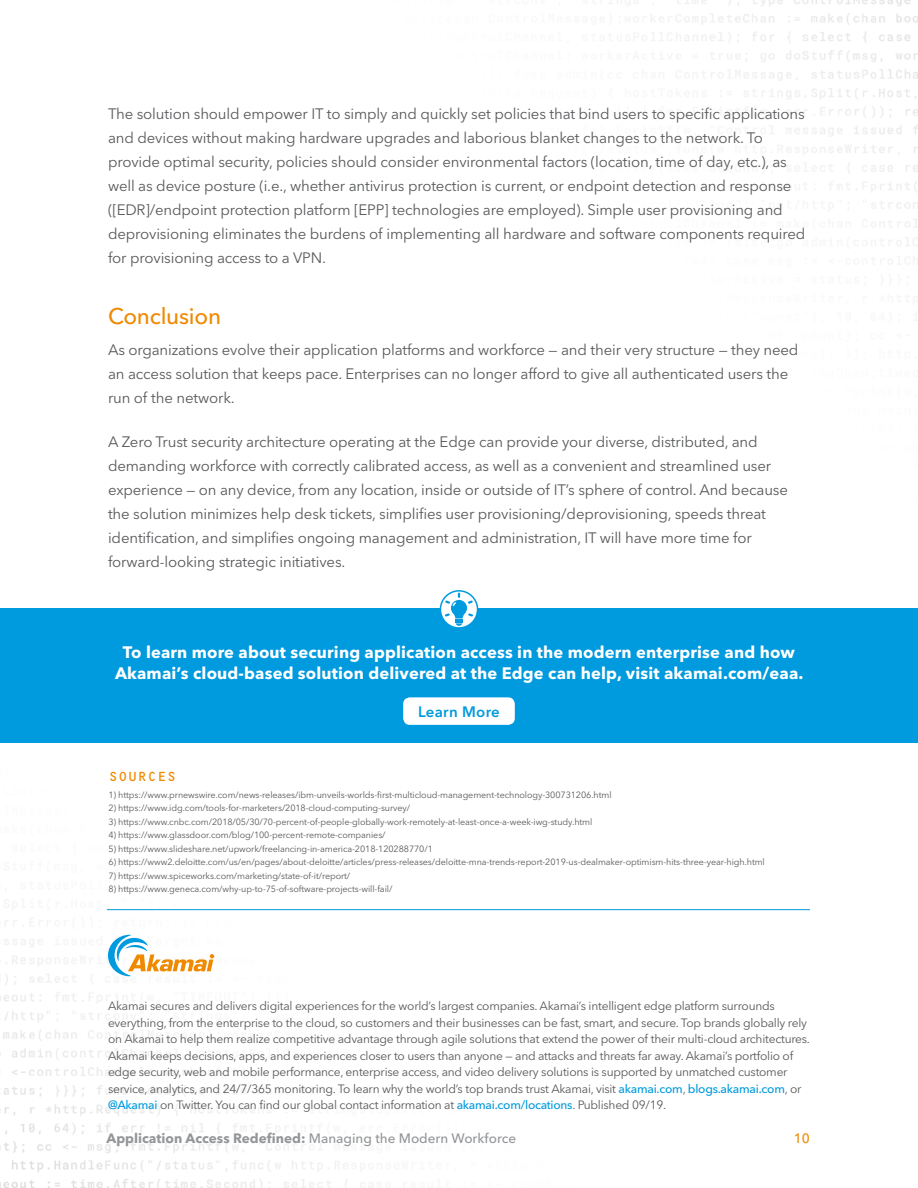
<style>
.page{position:relative;width:918px;height:1188px;background:#fff}
.page>*{position:absolute;margin:0;border:0;box-sizing:border-box;transform-origin:0 0}
.t1{font:500 22.5px "Avenir Next LT Pro";letter-spacing:-.01em;color:#ef8a00}
.t2{font:700 16.5px/21px "Avenir Next LT Pro";letter-spacing:.01em;color:#fff;text-align:center}
.t3{font:15px/24px "Avenir Next LT Pro";letter-spacing:-.01em;color:#58595b}
.t4{font:600 15px "Avenir Next LT Pro";letter-spacing:.02em;color:#009ade}
.t5{font:700 13.5px "Avenir Next LT Pro";color:#939598}
.t6{font:13.5px "OCRB Std";color:#ef8a00}
.t7{font:500 13.5px "Avenir Next LT Pro";color:#ef8a00}
.t8{font:12px/16.5px "Avenir Next LT Pro";letter-spacing:-.02em;color:#58585a}
.t9{font:9px "Avenir Next LT Pro";letter-spacing:-.01em;color:#58595b}
.s1{font-weight:500;color:#009ade}
.s2{font-weight:500}
</style>
<div class="page">
<img style="left:0;top:901px;width:810px;height:287px">
<img style="left:439px;top:0;width:479px;height:608px">
<div style="left:0;top:608px;width:918px;height:135px;background:#009ade"></div>
<svg style="left:440px;top:591px;width:38px;height:37px"></svg>
<div style="left:440px;top:590px;width:38px;height:39px;border:2px solid #009bdf;border-radius:50%"></div>
<svg style="left:443px;top:594px;width:32px;height:32px"></svg>
<div style="left:403px;top:697px;width:112px;height:28px;background:#fff;border-radius:7px"></div>
<svg style="left:108px;top:935px;width:106px;height:41px"></svg>
<hr style="left:107px;top:909px;width:703px;height:1px;background:#009ade">
<p class="t3" style="left:108px;top:102px;width:699px">The solution should empower IT to simply and quickly set policies that bind users to specific applications and devices without making hardware upgrades and laborious blanket changes to the network. To provide optimal security, policies should consider environmental factors (location, time of day, etc.), as well as device posture (i.e., whether antivirus protection is current, or endpoint detection and response ([EDR]/endpoint protection platform [EPP] technologies are employed). Simple user provisioning and deprovisioning eliminates the burdens of implementing all hardware and software components required for provisioning access to a VPN.</p>
<h1 class="t1" style="left:108px;top:303px;width:115px">Conclusion</h1>
<p class="t3" style="left:108px;top:338px;width:692px">As organizations evolve their application platforms and workforce — and their very structure — they need an access solution that keeps pace. Enterprises can no longer afford to give all authenticated users the run of the network.</p>
<p class="t3" style="left:108px;top:430px;width:681px">A Zero Trust security architecture operating at the Edge can provide your diverse, distributed, and demanding workforce with correctly calibrated access, as well as a convenient and streamlined user experience — on any device, from any location, inside or outside of IT’s sphere of control. And because the solution minimizes help desk tickets, simplifies user provisioning/deprovisioning, speeds threat identification, and simplifies ongoing management and administration, IT will have more time for forward-looking strategic initiatives.</p>
<p class="t2" style="left:115px;top:642px;width:690px">To learn more about securing application access in the modern enterprise and how<br>Akamai’s cloud-based solution delivered at the Edge can help, visit akamai.com/eaa.</p>
<p class="t4" style="left:418px;top:702px;width:83px">Learn More</p>
<p class="t6" style="left:108px;top:769px;width:70px">SOURCES</p>
<p class="t9" style="left:108px;top:789px;width:505px">1) https://www.prnewswire.com/news-releases/ibm-unveils-worlds-first-multicloud-management-technology-300731206.html</p>
<p class="t9" style="left:108px;top:803px;width:303px">2) https://www.idg.com/tools-for-marketers/2018-cloud-computing-survey/</p>
<p class="t9" style="left:108px;top:816px;width:486px">3) https://www.cnbc.com/2018/05/30/70-percent-of-people-globally-work-remotely-at-least-once-a-week-iwg-study.html</p>
<p class="t9" style="left:108px;top:830px;width:279px">4) https://www.glassdoor.com/blog/100-percent-remote-companies/</p>
<p class="t9" style="left:108px;top:843px;width:326px">5) https://www.slideshare.net/upwork/freelancing-in-america-2018-120288770/1</p>
<p class="t9" style="left:108px;top:857px;width:658px">6) https://www2.deloitte.com/us/en/pages/about-deloitte/articles/press-releases/deloitte-mna-trends-report-2019-us-dealmaker-optimism-hits-three-year-high.html</p>
<p class="t9" style="left:108px;top:870px;width:243px">7) https://www.spiceworks.com/marketing/state-of-it/report/</p>
<p class="t9" style="left:108px;top:884px;width:285px">8) https://www.geneca.com/why-up-to-75-of-software-projects-will-fail/</p>
<p class="t8" style="left:108px;top:998px;width:704px">Akamai secures and delivers digital experiences for the world’s largest companies. Akamai’s intelligent edge platform surrounds everything, from the enterprise to the cloud, so customers and their businesses can be fast, smart, and secure. Top brands globally rely on Akamai to help them realize competitive advantage through agile solutions that extend the power of their multi-cloud architectures.<br>Akamai keeps decisions, apps, and experiences closer to users than anyone — and attacks and threats far away. Akamai’s portfolio of edge security, web and mobile performance, enterprise access, and video delivery solutions is supported by unmatched customer service, analytics, and 24/7/365 monitoring. To learn why the world’s top brands trust Akamai, visit <span class="s1">akamai.com</span>, <span class="s1">blogs.akamai.com</span>, or <span class="s1">@Akamai</span> on Twitter. You can find our global contact information at <span class="s1">akamai.com/locations</span>. Published 09/19.</p>
<p class="t5" style="left:107px;top:1130px;width:411px">Application Access Redefined: <span class="s2">Managing the Modern Workforce</span></p>
<p class="t7" style="left:794px;top:1131px;width:18px">10</p>
</div>
